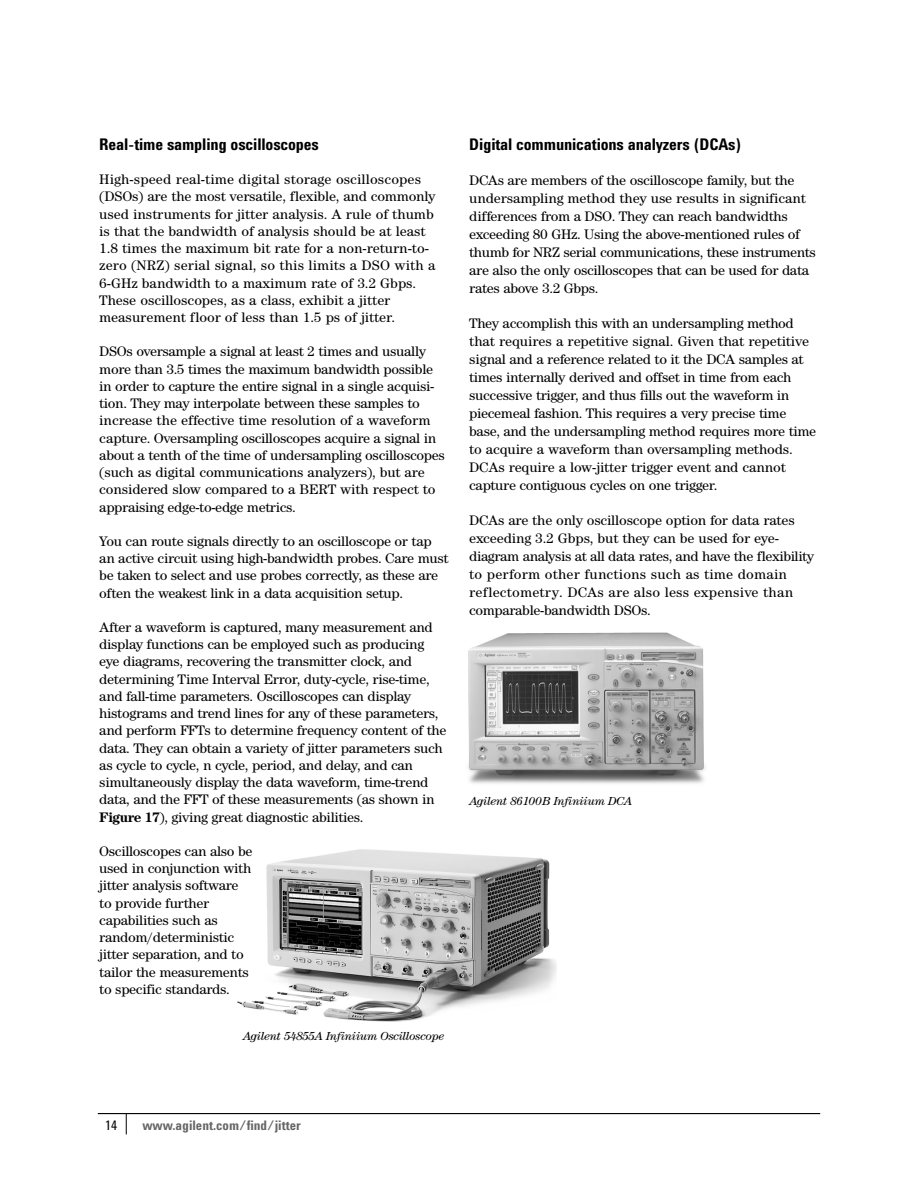
<style>
.page{position:relative;width:918px;height:1188px;background:#fff}
.page>*{position:absolute;margin:0;border:0;box-sizing:border-box;transform-origin:0 0}
.t1{font:700 16.5px "Agilent Cond";letter-spacing:-.01em;color:#000}
.t2{font:14.25px/17.2px "Agilent Century ITC";letter-spacing:-.025em;color:#000}
.t3{font:14.25px/17.2px "Agilent Century ITC";letter-spacing:-.005em;color:#000}
.t4{font:700 13.5px "Agilent Cond";color:#666}
.t5{font:13.5px "Agilent Cond";color:#000}
.t6{font:italic 12px "Agilent Century ITC";letter-spacing:-.025em;color:#000}
.s1{font-weight:700}
</style>
<div class="page">
<hr style="left:98px;top:1113px;width:722px;height:1px;background:#000">
<svg style="left:126px;top:1114px;width:1px;height:20px"></svg>
<img style="left:237px;top:849px;width:320px;height:173px">
<img style="left:468px;top:632px;width:237px;height:152px">
<p class="t1" style="left:99px;top:138px;width:221px">Real-time sampling oscilloscopes</p>
<p class="t3" style="left:99px;top:172px;width:338px">High-speed real-time digital storage oscilloscopes (DSOs) are the most versatile, flexible, and commonly used instruments for jitter analysis. A rule of thumb is that the bandwidth of analysis should be at least 1.8 times the maximum bit rate for a non-return-to&shy;zero (NRZ) serial signal, so this limits a DSO with a 6-GHz bandwidth to a maximum rate of 3.2 Gbps.<br>These oscilloscopes, as a class, exhibit a jitter measurement floor of less than 1.5 ps of jitter.</p>
<p class="t2" style="left:99px;top:344px;width:347px">DSOs oversample a signal at least 2 times and usually more than 3.5 times the maximum bandwidth possible in order to capture the entire signal in a single acquisi&shy;tion. They may interpolate between these samples to increase the effective time resolution of a waveform capture. Oversampling oscilloscopes acquire a signal in about a tenth of the time of undersampling oscilloscopes (such as digital communications analyzers), but are considered slow compared to a BERT with respect to appraising edge-to-edge metrics.</p>
<p class="t2" style="left:99px;top:534px;width:351px">You can route signals directly to an oscilloscope or tap an active circuit using high-bandwidth probes. Care must be taken to select and use probes correctly, as these are often the weakest link in a data acquisition setup.</p>
<p class="t2" style="left:99px;top:620px;width:349px">After a waveform is captured, many measurement and display functions can be employed such as producing eye diagrams, recovering the transmitter clock, and determining Time Interval Error, duty-cycle, rise-time, and fall-time parameters. Oscilloscopes can display histograms and trend lines for any of these parameters, and perform FFTs to determine frequency content of the data. They can obtain a variety of jitter parameters such as cycle to cycle, n cycle, period, and delay, and can simultaneously display the data waveform, time-trend data, and the FFT of these measurements (as shown in <span class="s1">Figure 17</span>), giving great diagnostic abilities.</p>
<p class="t2" style="left:99px;top:844px;width:155px">Oscilloscopes can also be used in conjunction with jitter analysis software to provide further capabilities such as random/deterministic jitter separation, and to tailor the measurements to specific standards.</p>
<p class="t6" style="left:243px;top:1032px;width:203px">Agilent 54855A Infiniium Oscilloscope</p>
<p class="t1" style="left:469px;top:138px;width:274px">Digital communications analyzers (DCAs)</p>
<p class="t2" style="left:469px;top:172px;width:348px;line-height:18px">DCAs are members of the oscilloscope family, but the undersampling method they use results in significant differences from a DSO. They can reach bandwidths exceeding 80 GHz. Using the above-mentioned rules of thumb for NRZ serial communications, these instruments are also the only oscilloscopes that can be used for data rates above 3.2 Gbps.</p>
<p class="t2" style="left:469px;top:315px;width:349px;line-height:18px">They accomplish this with an undersampling method that requires a repetitive signal. Given that repetitive signal and a reference related to it the DCA samples at times internally derived and offset in time from each successive trigger, and thus fills out the waveform in piecemeal fashion. This requires a very precise time base, and the undersampling method requires more time to acquire a waveform than oversampling methods.<br>DCAs require a low-jitter trigger event and cannot capture contiguous cycles on one trigger.</p>
<p class="t2" style="left:469px;top:512px;width:347px;line-height:18px">DCAs are the only oscilloscope option for data rates exceeding 3.2 Gbps, but they can be used for eye&shy;diagram analysis at all data rates, and have the flexibility to perform other functions such as time domain reflectometry. DCAs are also less expensive than comparable-bandwidth DSOs.</p>
<p class="t6" style="left:469px;top:796px;width:164px">Agilent 86100B Infiniium DCA</p>
<p class="t5" style="left:105px;top:1120px;width:14px">14</p>
<p class="t4" style="left:142px;top:1120px;width:160px">www.agilent.com/find/jitter</p>
</div>
